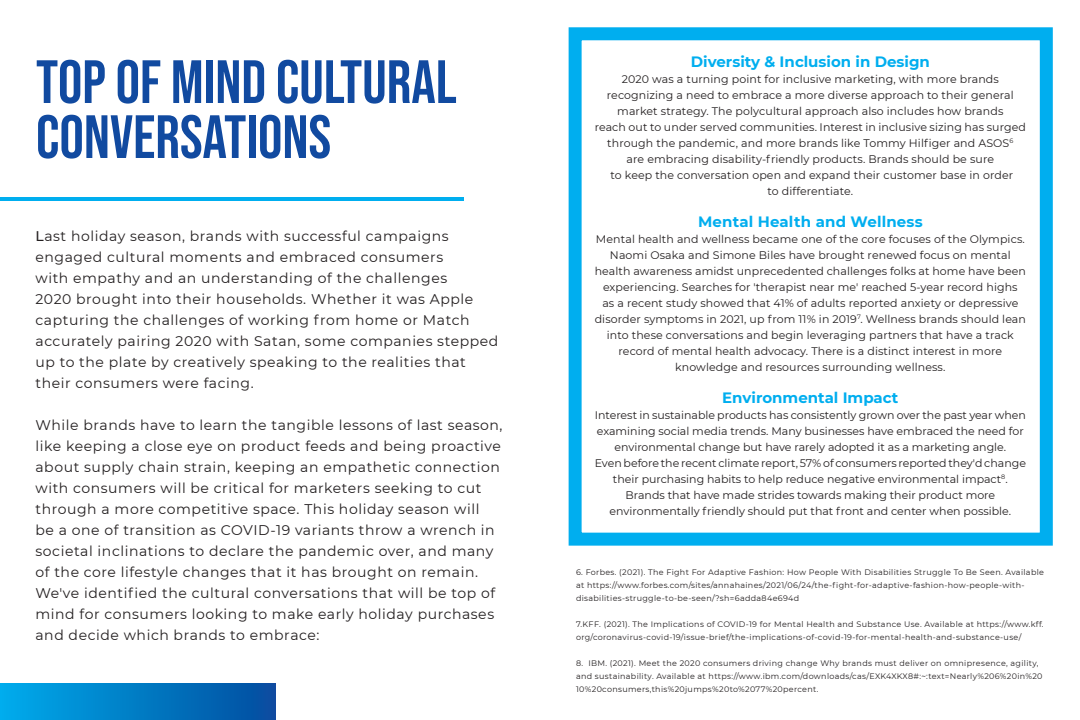
<style>
.page{position:relative;width:1080px;height:720px;background:#fff}
.page>*{position:absolute;margin:0;border:0;box-sizing:border-box;transform-origin:0 0}
.t1{font:61px/55px "Bebas Neue";color:#114aa0}
.t2{font:700 15px "Montserrat";color:#00aeef}
.t3{font:14px/21px "Montserrat";letter-spacing:.04em;color:#231f20}
.t4{font:11px/16px "Montserrat";letter-spacing:.01em;color:#231f20;text-align:center}
.t5{font:8px/13px "Montserrat";letter-spacing:.04em;color:#231f20}
.s1{font-weight:500}
</style>
<div class="page">
<hr style="left:0;top:197px;width:464px;height:3px;background:#00aeef">
<div style="left:0;top:684px;width:275px;height:36px;background:linear-gradient(to right,#00acec,#034c9e)"></div>
<div style="left:569px;top:27px;width:484px;height:519px;border:13px solid #00aeef"></div>
<p class="t1" style="left:36px;top:54px;width:422px">TOP OF MIND CULTURAL<br>CONVERSATIONS</p>
<p class="t2" style="left:691px;top:51px;width:241px">Diversity &amp; Inclusion in Design</p>
<p class="t4" style="left:622px;top:70px;width:379px">2020 was a turning point for inclusive marketing, with more brands</p>
<p class="t4" style="left:607px;top:86px;width:408px">recognizing a need to embrace a more diverse approach to their general</p>
<p class="t4" style="left:617px;top:102px;width:388px">market strategy. The polycultural approach also includes how brands</p>
<p class="t4" style="left:595px;top:118px;width:433px">reach out to under served communities. Interest in inclusive sizing has surged through the pandemic, and more brands like Tommy Hilfiger and ASOS<sup>6</sup></p>
<p class="t4" style="left:627px;top:150px;width:369px">are embracing disability-friendly products. Brands should be sure</p>
<p class="t4" style="left:610px;top:166px;width:404px">to keep the conversation open and expand their customer base in order</p>
<p class="t4" style="left:767px;top:182px;width:87px">to differentiate.</p>
<p class="t2" style="left:698px;top:211px;width:226px">Mental Health and Wellness</p>
<p class="t4" style="left:596px;top:230px;width:430px">Mental health and wellness became one of the core focuses of the Olympics.</p>
<p class="t4" style="left:610px;top:246px;width:402px">Naomi Osaka and Simone Biles have brought renewed focus on mental</p>
<p class="t4" style="left:595px;top:262px;width:433px">health awareness amidst unprecedented challenges folks at home have been</p>
<p class="t4" style="left:603px;top:278px;width:416px">experiencing. Searches for 'therapist near me' reached 5-year record highs</p>
<p class="t4" style="left:602px;top:294px;width:418px">as a recent study showed that 41% of adults reported anxiety or depressive</p>
<p class="t4" style="left:595px;top:310px;width:433px">disorder symptoms in 2021, up from 11% in 2019<sup>7</sup>. Wellness brands should lean</p>
<p class="t4" style="left:607px;top:326px;width:409px">into these conversations and begin leveraging partners that have a track</p>
<p class="t4" style="left:619px;top:342px;width:385px">record of mental health advocacy. There is a distinct interest in more</p>
<p class="t4" style="left:675px;top:358px;width:272px">knowledge and resources surrounding wellness.</p>
<p class="t2" style="left:722px;top:387px;width:178px">Environmental Impact</p>
<p class="t4" style="left:595px;top:406px;width:433px">Interest in sustainable products has consistently grown over the past year when</p>
<p class="t4" style="left:597px;top:422px;width:428px">examining social media trends. Many businesses have embraced the need for</p>
<p class="t4" style="left:614px;top:438px;width:393px">environmental change but have rarely adopted it as a marketing angle.</p>
<p class="t4" style="left:595px;top:454px;width:433px">Even before the recent climate report, 57% of consumers reported they'd change their purchasing habits to help reduce negative environmental impact<sup>8</sup>.</p>
<p class="t4" style="left:625px;top:486px;width:371px">Brands that have made strides towards making their product more</p>
<p class="t4" style="left:610px;top:502px;width:403px">environmentally friendly should put that front and center when possible.</p>
<p class="t3" style="left:36px;top:225px;width:464px"><span class="s1">L</span>ast holiday season, brands with successful campaigns engaged cultural moments and embraced consumers<br>with empathy and an understanding of the challenges<br>2020 brought into their households. Whether it was Apple capturing the challenges of working from home or Match accurately pairing 2020 with Satan, some companies stepped up to the plate by creatively speaking to the realities that their consumers were facing.</p>
<p class="t3" style="left:36px;top:414px;width:469px">While brands have to learn the tangible lessons of last season, like keeping a close eye on product feeds and being proactive about supply chain strain, keeping an empathetic connection with consumers will be critical for marketers seeking to cut through a more competitive space. This holiday season will<br>be a one of transition as COVID-19 variants throw a wrench in societal inclinations to declare the pandemic over, and many of the core lifestyle changes that it has brought on remain.<br>We've identified the cultural conversations that will be top of mind for consumers looking to make early holiday purchases and decide which brands to embrace:</p>
<p class="t5" style="left:576px;top:565px;width:470px">6. Forbes. (2021). The Fight For Adaptive Fashion: How People With Disabilities Struggle To Be Seen. Available at https://www.forbes.com/sites/annahaines/2021/06/24/the-fight-for-adaptive-fashion-how-people-with&shy;disabilities-struggle-to-be-seen/?sh=6adda84e694d</p>
<p class="t5" style="left:576px;top:617px;width:469px">7.KFF. (2021). The Implications of COVID-19 for Mental Health and Substance Use. Available at https://www.kff. org/coronavirus-covid-19/issue-brief/the-implications-of-covid-19-for-mental-health-and-substance-use/</p>
<p class="t5" style="left:576px;top:656px;width:468px">8. IBM. (2021). Meet the 2020 consumers driving change Why brands must deliver on omnipresence, agility, and sustainability. Available at https://www.ibm.com/downloads/cas/EXK4XKX8#:~:text=Nearly%206%20in%20<br>10%20consumers,this%20jumps%20to%2077%20percent.</p>
</div>
